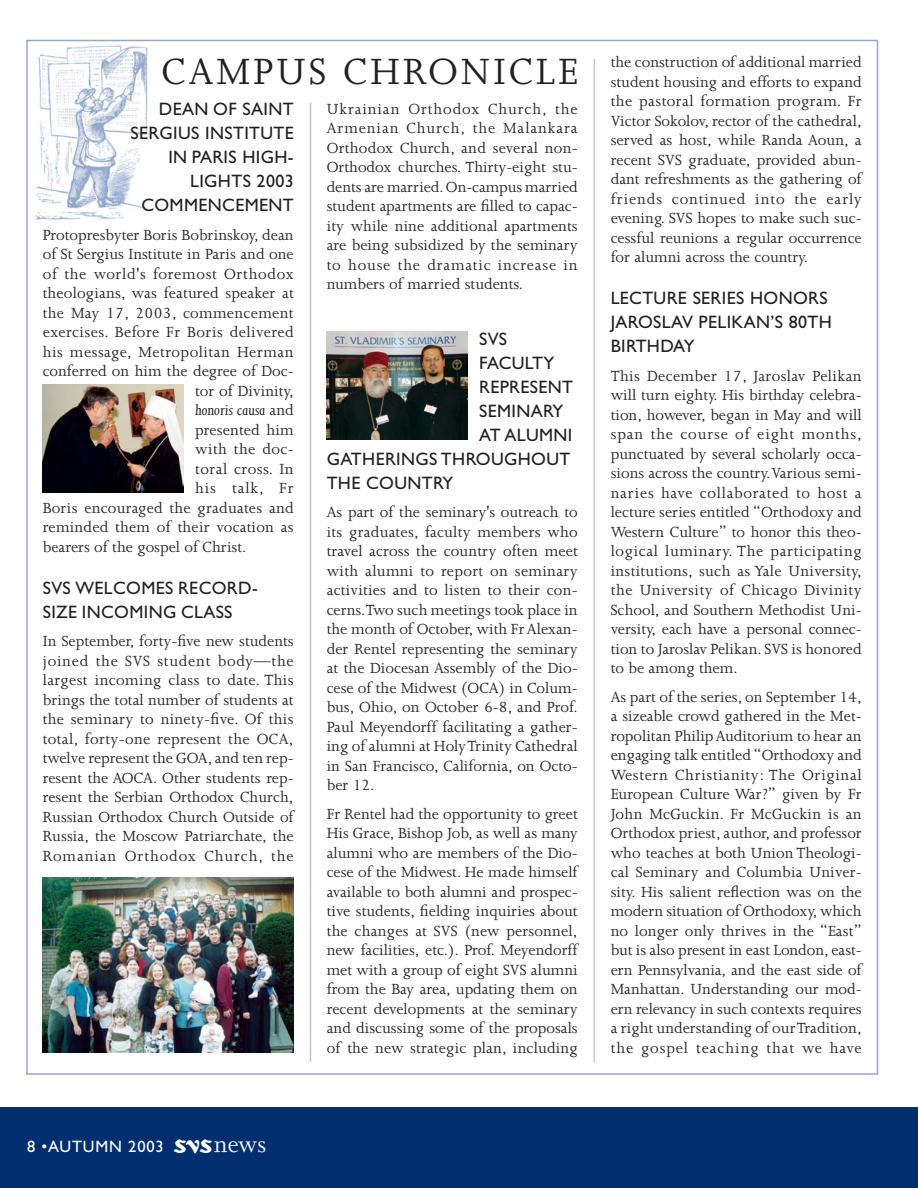
<style>
.page{position:relative;width:918px;height:1188px;background:#fff}
.page>*{position:absolute;margin:0;border:0;box-sizing:border-box;transform-origin:0 0}
.t1{font:42px "Joanna";letter-spacing:.08em;color:#231f20}
.t2{font:18px/24px "Gill Sans";letter-spacing:.02em;color:#231f20}
.t3{font:18px "Gill Sans";color:#231f20}
.t4{font:16.8px/19.5px "Joanna";letter-spacing:.005em;color:#231f20;text-align:justify}
.t5{font:16.8px "Joanna";letter-spacing:.025em;color:#231f20}
.t6{font:16.8px "Joanna";letter-spacing:.03em;color:#231f20}
.t7{font:16.8px "Joanna";letter-spacing:.04em;color:#231f20}
.t8{font:italic 16.8px "Joanna";color:#231f20}
.t9{font:16.8px "Joanna";letter-spacing:.05em;color:#231f20}
.t10{font:16.5px "Gill Sans";letter-spacing:.05em;color:#fff}
.s1{font-style:normal}
.s2{font-family:"SVS Logos";font-size:18px}
</style>
<div class="page">
<div style="left:0;top:1107px;width:918px;height:81px;background:#002e6e"></div>
<img style="left:32px;top:41px;width:119px;height:179px">
<hr style="left:26px;top:40px;width:852px;height:1px;background:#9da4c6">
<hr style="left:26px;top:1073px;width:852px;height:2px;background:#9da4c6">
<hr style="left:26px;top:40px;width:2px;height:1034px;background:#9da4c6">
<hr style="left:877px;top:40px;width:1px;height:1034px;background:#9da4c6">
<hr style="left:310px;top:103px;width:1px;height:959px;background:#c0c6d9">
<hr style="left:594px;top:59px;width:1px;height:1003px;background:#c0c6d9">
<img style="left:43px;top:384px;width:140px;height:108px">
<img style="left:327px;top:332px;width:140px;height:108px">
<img style="left:43px;top:878px;width:251px;height:175px">
<h1 class="t1" style="left:162px;top:56px;width:417px">CAMPUS CHRONICLE</h1>
<p class="t2" style="left:130px;top:99px;width:165px;text-align:right">DEAN OF SAINT<br>SERGIUS INSTITUTE<br>IN PARIS HIGH-<br>LIGHTS 2003<br>COMMENCEMENT</p>
<p class="t4" style="left:43px;top:226px;width:253px">Protopresbyter Boris Bobrinskoy, dean</p>
<p class="t4" style="left:43px;top:246px;width:252px">of St Sergius Institute in Paris and one</p>
<p class="t7" style="left:43px;top:268px;width:252px">of the world's foremost Orthodox</p>
<p class="t4" style="left:43px;top:285px;width:253px">theologians, was featured speaker at</p>
<p class="t4" style="left:43px;top:304px;width:252px">the May 17, 2003, commencement</p>
<p class="t5" style="left:43px;top:326px;width:252px">exercises. Before Fr Boris delivered</p>
<p class="t6" style="left:43px;top:346px;width:253px">his message, Metropolitan Herman</p>
<p class="t4" style="left:43px;top:363px;width:252px">conferred on him the degree of Doc-</p>
<p class="t4" style="left:195px;top:382px;width:100px">tor of Divinity,</p>
<p class="t8" style="left:195px;top:404px;width:100px">honoris causa <span class="s1">and</span></p>
<p class="t4" style="left:195px;top:421px;width:100px">presented him</p>
<p class="t5" style="left:195px;top:443px;width:100px">with the doc-</p>
<p class="t5" style="left:195px;top:463px;width:100px">toral cross. In</p>
<p class="t9" style="left:195px;top:482px;width:100px">his talk, Fr</p>
<p class="t4" style="left:43px;top:499px;width:252px">Boris encouraged the graduates and</p>
<p class="t4" style="left:43px;top:519px;width:252px">reminded them of their vocation as</p>
<p class="t4" style="left:43px;top:538px;width:205px">bearers of the gospel of Christ.</p>
<p class="t2" style="left:43px;top:578px;width:217px">SVS WELCOMES RECORD-<br>SIZE INCOMING CLASS</p>
<p class="t4" style="left:43px;top:633px;width:253px">In September, forty-five new students joined the SVS student body—the largest incoming class to date. This brings the total number of students at the seminary to ninety-five. Of this total, forty-one represent the OCA, twelve represent the GOA, and ten rep&shy;resent the AOCA. Other students rep&shy;resent the Serbian Orthodox Church, Russian Orthodox Church Outside of Russia, the Moscow Patriarchate, the Romanian Orthodox Church, the</p>
<p class="t4" style="left:327px;top:101px;width:253px">Ukrainian Orthodox Church, the Armenian Church, the Malankara Orthodox Church, and several non-Orthodox churches. Thirty-eight stu&shy;dents are married. On-campus married student apartments are filled to capac&shy;ity while nine additional apartments are being subsidized by the seminary to house the dramatic increase in numbers of married students.</p>
<p class="t2" style="left:479px;top:329px;width:30px">SVS</p>
<p class="t3" style="left:479px;top:356px;width:77px">FACULTY</p>
<p class="t2" style="left:479px;top:377px;width:95px">REPRESENT</p>
<p class="t2" style="left:479px;top:401px;width:86px">SEMINARY</p>
<p class="t2" style="left:479px;top:425px;width:95px">AT ALUMNI</p>
<p class="t2" style="left:327px;top:449px;width:245px">GATHERINGS THROUGHOUT</p>
<p class="t2" style="left:327px;top:473px;width:128px">THE COUNTRY</p>
<p class="t4" style="left:327px;top:504px;width:253px">As part of the seminary's outreach to its graduates, faculty members who travel across the country often meet with alumni to report on seminary activities and to listen to their con&shy;cerns.Two such meetings took place in the month of October, with Fr Alexan&shy;der Rentel representing the seminary at the Diocesan Assembly of the Dio&shy;cese of the Midwest (OCA) in Colum&shy;bus, Ohio, on October 6-8, and Prof.<br>Paul Meyendorff facilitating a gather&shy;ing of alumni at Holy Trinity Cathedral in San Francisco, California, on Octo&shy;ber 12.</p>
<p class="t4" style="left:327px;top:805px;width:253px">Fr Rentel had the opportunity to greet His Grace, Bishop Job, as well as many alumni who are members of the Dio&shy;cese of the Midwest. He made himself available to both alumni and prospec&shy;tive students, fielding inquiries about the changes at SVS (new personnel, new facilities, etc.). Prof. Meyendorff met with a group of eight SVS alumni from the Bay area, updating them on recent developments at the seminary and discussing some of the proposals of the new strategic plan, including</p>
<p class="t4" style="left:611px;top:54px;width:253px">the construction of additional married student housing and efforts to expand the pastoral formation program. Fr Victor Sokolov, rector of the cathedral, served as host, while Randa Aoun, a recent SVS graduate, provided abun&shy;dant refreshments as the gathering of friends continued into the early evening. SVS hopes to make such suc&shy;cessful reunions a regular occurrence for alumni across the country.</p>
<p class="t2" style="left:611px;top:288px;width:223px">LECTURE SERIES HONORS<br>JAROSLAV PELIKAN’S 80TH<br>BIRTHDAY</p>
<p class="t4" style="left:611px;top:368px;width:253px">This December 17, Jaroslav Pelikan will turn eighty. His birthday celebra&shy;tion, however, began in May and will span the course of eight months, punctuated by several scholarly occa&shy;sions across the country.Various semi&shy;naries have collaborated to host a lecture series entitled “Orthodoxy and Western Culture” to honor this theo&shy;logical luminary. The participating institutions, such as Yale University, the University of Chicago Divinity School, and Southern Methodist Uni&shy;versity, each have a personal connec&shy;tion to Jaroslav Pelikan. SVS is honored to be among them.</p>
<p class="t4" style="left:611px;top:689px;width:253px">As part of the series, on September 14, a sizeable crowd gathered in the Met&shy;ropolitan Philip Auditorium to hear an engaging talk entitled “Orthodoxy and Western Christianity: The Original European Culture War?” given by Fr John McGuckin. Fr McGuckin is an Orthodox priest, author, and professor who teaches at both Union Theologi&shy;cal Seminary and Columbia Univer&shy;sity. His salient reflection was on the modern situation of Orthodoxy, which no longer only thrives in the “East” but is also present in east London, east&shy;ern Pennsylvania, and the east side of Manhattan. Understanding our mod&shy;ern relevancy in such contexts requires a right understanding of our Tradition, the gospel teaching that we have</p>
<p class="t10" style="left:27px;top:1141px;width:241px">8 •AUTUMN 2003 <span class="s2">sn</span></p>
</div>
